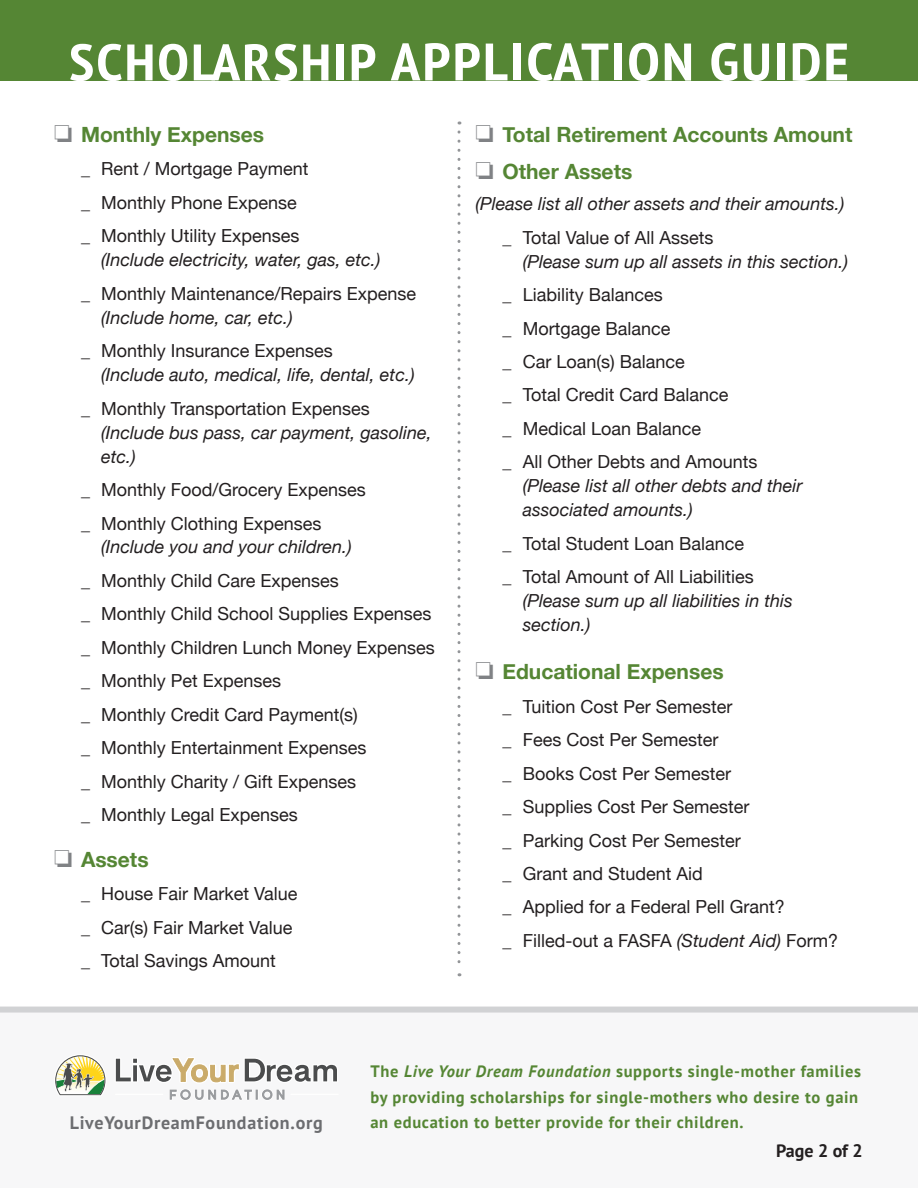
<style>
.page{position:relative;width:918px;height:1188px;background:#fff}
.page>*{position:absolute;margin:0;border:0;box-sizing:border-box;transform-origin:0 0}
.t1{font:700 condensed 52.65px "PT Sans";letter-spacing:.04em;color:#fff;scale:1.11 1}
.t2{font:700 21px/37.5px "Helvetica Neue";color:#558634}
.t3{font:18px/33.5px "Helvetica Neue";color:#231f20}
.t4{font:italic 18px/24px "Helvetica Neue";color:#231f20}
.t5{font:700 18px "PT Sans";letter-spacing:.04em;color:#6c6d70}
.t6{font:700 18px "PT Sans";letter-spacing:-.005em;color:#231f20}
.t7{font:700 16.5px/25.5px "PT Sans";letter-spacing:.04em;color:#558634}
.s1{font-size:51.3px}
.s2{color:#808285}
.s3{font-style:italic}
</style>
<div class="page">
<div style="left:0;top:0;width:918px;height:80px;background:#558634"></div>
<svg style="left:458px;top:132px;width:2px;height:844px"></svg>
<svg style="left:0;top:1007px;width:918px;height:6px"></svg>
<svg style="left:55px;top:1055px;width:282px;height:45px"></svg>
<h1 class="t1" style="left:69px;top:27px;width:704px"><span class="s1">SCHOLARSHIP</span> APPLICATION GUIDE</h1>
<p class="t2" style="left:54px;top:115px;width:212px"><span class="s2">❏</span> Monthly Expenses</p>
<p class="t3" style="left:81px;top:151px;width:229px">_ Rent / Mortgage Payment _ Monthly Phone Expense _ Monthly Utility Expenses</p>
<p class="t4" style="left:101px;top:247px;width:281px">(Include electricity, water, gas, etc.)</p>
<p class="t3" style="left:81px;top:275px;width:337px">_ Monthly Maintenance/Repairs Expense</p>
<p class="t4" style="left:101px;top:304px;width:193px">(Include home, car, etc.)</p>
<p class="t3" style="left:81px;top:333px;width:253px">_ Monthly Insurance Expenses</p>
<p class="t4" style="left:101px;top:362px;width:315px">(Include auto, medical, life, dental, etc.)</p>
<p class="t3" style="left:81px;top:390px;width:290px">_ Monthly Transportation Expenses</p>
<p class="t4" style="left:101px;top:419px;width:332px">(Include bus pass, car payment, gasoline, etc.)</p>
<p class="t3" style="left:81px;top:472px;width:286px">_ Monthly Food/Grocery Expenses _ Monthly Clothing Expenses</p>
<p class="t4" style="left:101px;top:534px;width:252px">(Include you and your children.)</p>
<p class="t3" style="left:81px;top:563px;width:355px">_ Monthly Child Care Expenses<br>_ Monthly Child School Supplies Expenses _ Monthly Children Lunch Money Expenses _ Monthly Pet Expenses<br>_ Monthly Credit Card Payment(s)<br>_ Monthly Entertainment Expenses<br>_ Monthly Charity / Gift Expenses<br>_ Monthly Legal Expenses</p>
<p class="t2" style="left:54px;top:839px;width:96px"><span class="s2">❏</span> Assets</p>
<p class="t3" style="left:81px;top:876px;width:218px">_ House Fair Market Value _ Car(s) Fair Market Value _ Total Savings Amount</p>
<p class="t2" style="left:475px;top:115px;width:378px"><span class="s2">❏</span> Total Retirement Accounts Amount <span class="s2">❏</span> Other Assets</p>
<p class="t4" style="left:475px;top:191px;width:371px">(Please list all other assets and their amounts.)</p>
<p class="t3" style="left:502px;top:219px;width:212px">_ Total Value of All Assets</p>
<p class="t4" style="left:523px;top:248px;width:327px">(Please sum up all assets in this section.)</p>
<p class="t3" style="left:502px;top:277px;width:257px">_ Liability Balances<br>_ Mortgage Balance<br>_ Car Loan(s) Balance<br>_ Total Credit Card Balance<br>_ Medical Loan Balance<br>_ All Other Debts and Amounts</p>
<p class="t4" style="left:523px;top:473px;width:281px">(Please list all other debts and their associated amounts.)</p>
<p class="t3" style="left:502px;top:525px;width:253px">_ Total Student Loan Balance _ Total Amount of All Liabilities</p>
<p class="t4" style="left:523px;top:588px;width:272px">(Please sum up all liabilities in this section.)</p>
<p class="t2" style="left:475px;top:652px;width:250px"><span class="s2">❏</span> Educational Expenses</p>
<p class="t3" style="left:502px;top:688px;width:337px">_ Tuition Cost Per Semester<br>_ Fees Cost Per Semester<br>_ Books Cost Per Semester<br>_ Supplies Cost Per Semester<br>_ Parking Cost Per Semester<br>_ Grant and Student Aid<br>_ Applied for a Federal Pell Grant?<br>_ Filled-out a FASFA <span class="s3">(Student Aid)</span> Form?</p>
<p class="t5" style="left:70px;top:1111px;width:254px">LiveYourDreamFoundation.org</p>
<p class="t7" style="left:370px;top:1058px;width:492px">The <span class="s3">Live Your Dream Foundation</span> supports single-mother families by providing scholarships for single-mothers who desire to gain an education to better provide for their children.</p>
<p class="t6" style="left:776px;top:1138px;width:88px">Page 2 of 2</p>
</div>
